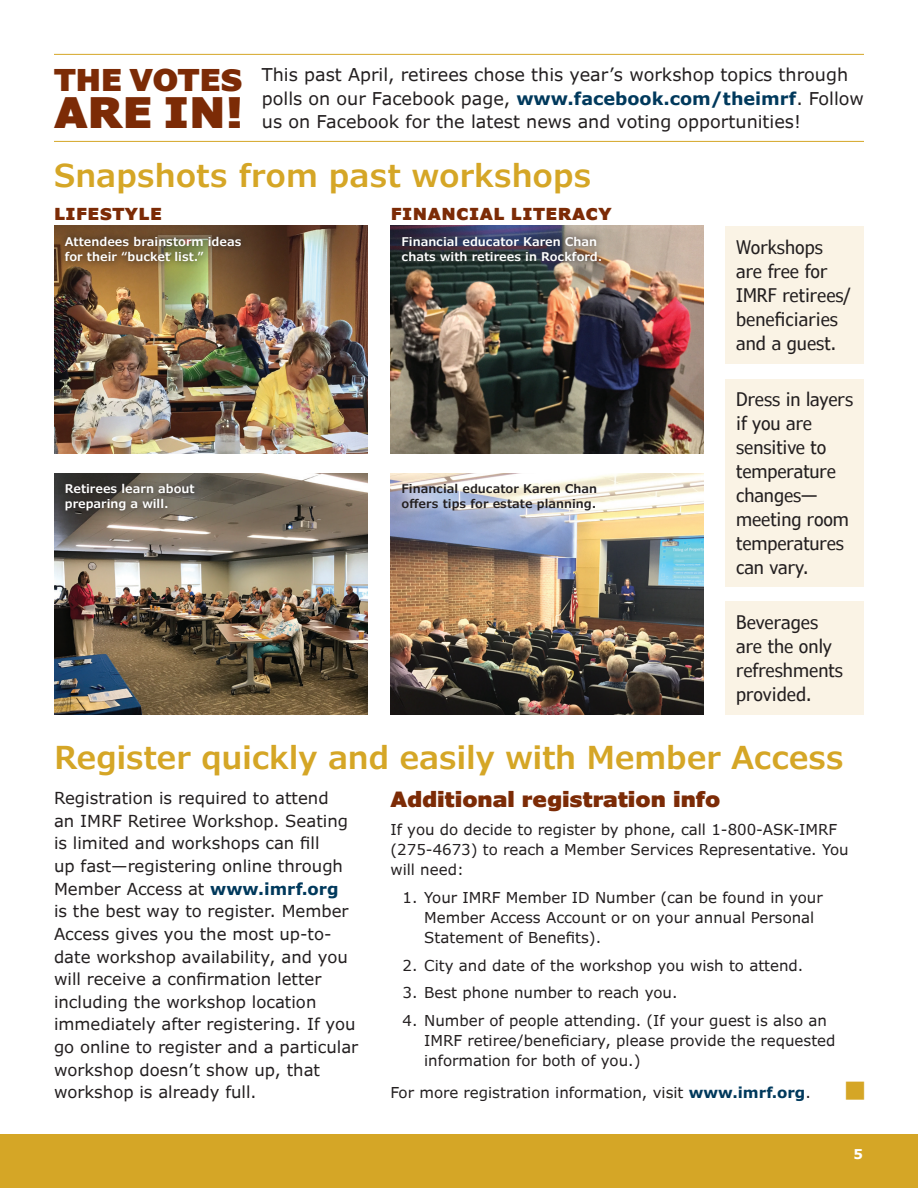
<style>
.page{position:relative;width:918px;height:1188px;background:#fff}
.page>*{position:absolute;margin:0;border:0;box-sizing:border-box;transform-origin:0 0}
.Bullet_Text{font:900 42px "Verdana Pro";color:#7c2b06}
.Graph_no_indent{font:600 31.5px "Verdana Pro";letter-spacing:-.01em;color:#d5a626}
.Bullet_Text-2{font:600 31.5px "Verdana Pro";color:#d5a626}
.Bullet_Text-3{font:900 30px "Verdana Pro";letter-spacing:-.01em;color:#7c2b06}
.Graph_no_indent-2{font:900 21px "Verdana Pro";color:#7c2b06}
.Bullet_list{font:condensed 18.75px/24px "Verdana Pro";letter-spacing:-.005em;color:#231f20}
.Bullet_list-2{font:17.7px/23.5px "Verdana Pro";color:#231f20}
.Graph_no_indent-3{font:16.5px/22.6px "Verdana Pro";color:#231f20}
.Bullet_Text-4{font:900 16.5px "Verdana Pro";letter-spacing:.03em;color:#7c2b06}
.Graph_no_indent-4{font:15px/20.1px "Verdana Pro";color:#231f20}
.t1{font:700 13.5px "Verdana";color:#fff}
.Story_Text{font:600 12px/15px "Verdana Pro";color:#fff}
.Story_Text-2{font:600 12px/15px "Verdana Pro";color:#231f20}
.s1{font-weight:700;color:#00395c}
</style>
<div class="page">
<div style="left:0;top:1134px;width:918px;height:54px;background:#d5a626"></div>
<hr style="left:54px;top:54px;width:810px;height:1px;background:#d5a626">
<hr style="left:54px;top:141px;width:810px;height:1px;background:#d5a626">
<div style="left:725px;top:226px;width:139px;height:138px;background:#faf3e5"></div>
<img style="left:54px;top:226px;width:313px;height:228px">
<svg style="left:58px;top:229px;width:190px;height:40px"></svg>
<img style="left:54px;top:473px;width:313px;height:242px">
<img style="left:391px;top:226px;width:313px;height:228px">
<svg style="left:394px;top:229px;width:214px;height:40px"></svg>
<img style="left:391px;top:473px;width:313px;height:242px">
<div style="left:393px;top:475px;width:213px;height:45px;background:#fff;opacity:.75"></div>
<svg style="left:58px;top:477px;width:144px;height:42px"></svg>
<div style="left:725px;top:379px;width:139px;height:208px;background:#faf3e5"></div>
<div style="left:725px;top:601px;width:139px;height:114px;background:#faf3e5"></div>
<p class="Bullet_Text-3" style="left:54px;top:60px;width:190px">THE VOTES</p>
<p class="Bullet_Text" style="left:54px;top:85px;width:191px">ARE IN!</p>
<p class="Bullet_list-2" style="left:262px;top:63px;width:604px">This past April, retirees chose this year’s workshop topics through polls on our Facebook page, <span class="s1">www.facebook.com/theimrf</span>. Follow us on Facebook for the latest news and voting opportunities!</p>
<p class="Bullet_Text-2" style="left:54px;top:156px;width:539px">Snapshots from past workshops</p>
<p class="Bullet_Text-4" style="left:54px;top:203px;width:110px">LIFESTYLE</p>
<p class="Bullet_Text-4" style="left:391px;top:203px;width:222px">FINANCIAL LITERACY</p>
<p class="Story_Text" style="left:402px;top:234px;width:202px">Financial educator Karen Chan chats with retirees in Rockford.</p>
<p class="Story_Text" style="left:65px;top:234px;width:178px">Attendees brainstorm ideas for their “bucket list.”</p>
<p class="Story_Text" style="left:65px;top:482px;width:131px">Retirees learn about</p>
<p class="Story_Text" style="left:65px;top:497px;width:105px">preparing a will.</p>
<p class="Story_Text-2" style="left:402px;top:482px;width:197px">Financial educator Karen Chan offers tips for estate planning.</p>
<p class="Bullet_list" style="left:736px;top:235px;width:115px">Workshops are free for<br>IMRF retirees/ beneficiaries and a guest.</p>
<p class="Bullet_list" style="left:736px;top:387px;width:119px">Dress in layers if you are sensitive to temperature changes— meeting room temperatures can vary.</p>
<p class="Bullet_list" style="left:736px;top:610px;width:108px">Beverages are the only refreshments provided.</p>
<p class="Graph_no_indent" style="left:54px;top:737px;width:791px">Register quickly and easily with Member Access</p>
<p class="Graph_no_indent-3" style="left:54px;top:787px;width:306px">Registration is required to attend<br>an IMRF Retiree Workshop. Seating is limited and workshops can fill<br>up fast—registering online through Member Access at <span class="s1">www.imrf.org<br></span>is the best way to register. Member Access gives you the most up-to&shy;date workshop availability, and you will receive a confirmation letter including the workshop location immediately after registering. If you go online to register and a particular workshop doesn’t show up, that workshop is already full.</p>
<p class="Graph_no_indent-2" style="left:390px;top:786px;width:331px">Additional registration info</p>
<p class="Graph_no_indent-4" style="left:390px;top:820px;width:460px">If you do decide to register by phone, call 1-800-ASK-IMRF (275-4673) to reach a Member Services Representative. You will need:</p>
<p class="Graph_no_indent-4" style="left:424px;top:887px;width:400px;text-indent:-22px">1. Your IMRF Member ID Number (can be found in your<br>Member Access Account or on your annual Personal<br>Statement of Benefits).</p>
<p class="Graph_no_indent-4" style="left:403px;top:955px;width:402px">2. City and date of the workshop you wish to attend.</p>
<p class="Graph_no_indent-4" style="left:403px;top:983px;width:276px">3. Best phone number to reach you.</p>
<p class="Graph_no_indent-4" style="left:424px;top:1011px;width:413px;text-indent:-22px">4. Number of people attending. (If your guest is also an<br>IMRF retiree/beneficiary, please provide the requested information for both of you.)</p>
<p class="Graph_no_indent-4" style="left:390px;top:1083px;width:422px">For more registration information, visit <span class="s1">www.imrf.org</span>.</p>
<p class="t1" style="left:853px;top:1144px;width:11px">5</p>
</div>
